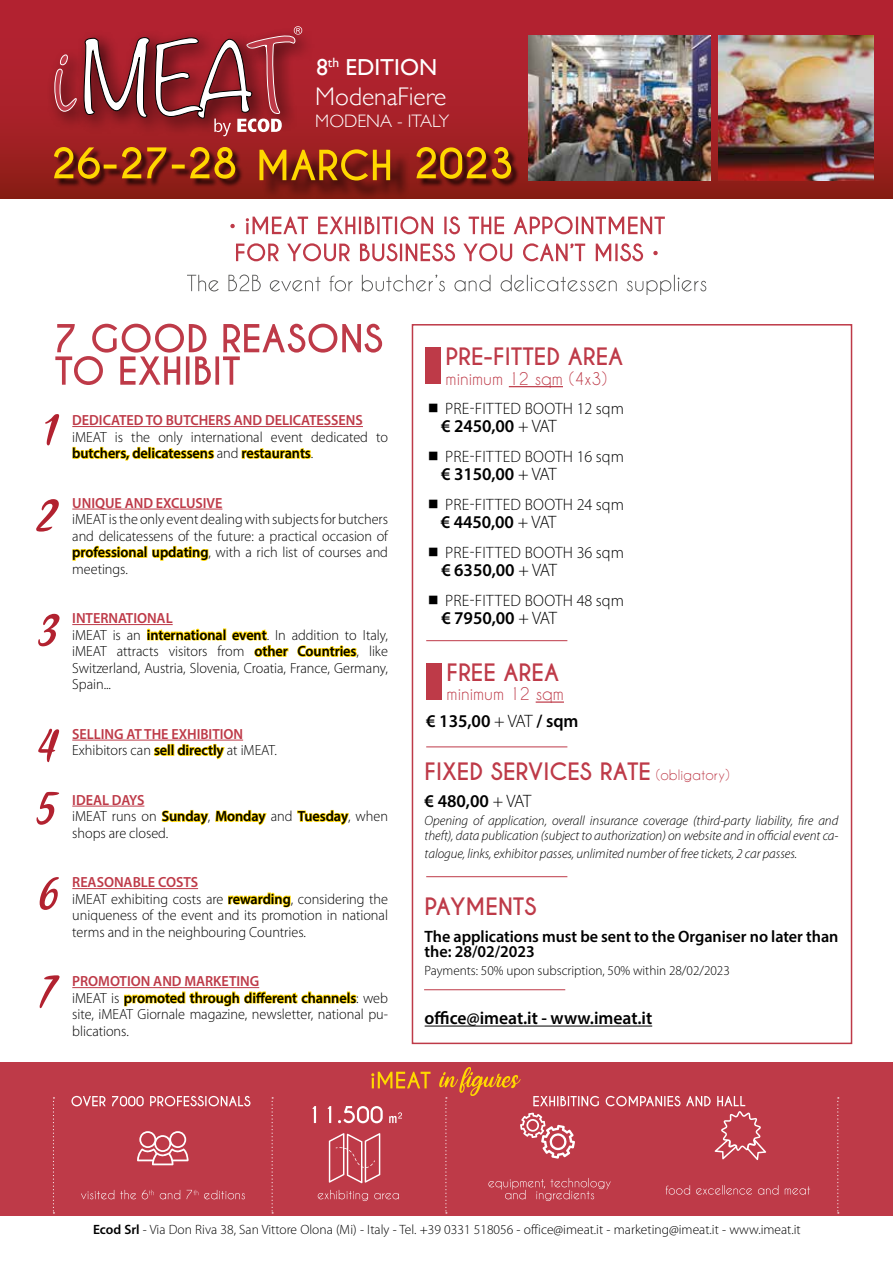
<style>
.page{position:relative;width:893px;height:1263px;background:#fff}
.page>*{position:absolute;margin:0;border:0;box-sizing:border-box;transform-origin:0 0}
.t1{font:300 25.5px "Gill Sans";color:#fff}
.t2{font:23.1px "Gill Sans";color:#fff}
.t3{font:700 22.5px "Caviar Dreams";color:#be3a48}
.t4{font:600 18px "Myriad Pro";letter-spacing:-.005em;color:#000}
.t5{font:300 18px "Gill Sans";color:#fff}
.t6{font:300 16.5px "Myriad Pro";letter-spacing:.02em;color:#000}
.t7{font:600 16.5px/15px "Myriad Pro";color:#000}
.t8{font:16.5px "Caviar Dreams";color:#be3a48}
.t9{font:300 14.7px/16.5px "Myriad Pro";letter-spacing:-.005em;color:#000}
.t10{font:600 14.7px/16.5px "Myriad Pro";letter-spacing:-.005em;color:#be3a48}
.t11{font:italic 300 13.5px/15px "Myriad Pro";letter-spacing:-.005em;color:#000}
.t12{font:300 13.5px "Myriad Pro";color:#000}
.s1{font-weight:600;color:#ffd800}
.s2{font-weight:600;color:#be3a48}
.s3{font-weight:300;color:#000}
.s4{color:#ffd800}
.s5{font-weight:300}
.s6{font-weight:400;font-size:13.5px}
.s7{font-weight:600}
</style>
<div class="page">
<div style="left:0;top:0;width:893px;height:198px;background:linear-gradient(to bottom,#bb2337,#90201c)"></div>
<div style="left:412px;top:324px;width:440px;height:720px;border:2px solid #be3a48"></div>
<hr style="left:509px;top:386px;width:54px;height:1px;background:#be3a48">
<div style="left:425px;top:347px;width:15px;height:37px;background:#be3a48"></div>
<hr style="left:425px;top:1025px;width:227px;height:1px;background:#000">
<svg style="left:187px;top:275px;width:519px;height:20px"></svg>
<svg style="left:236px;top:243px;width:422px;height:18px"></svg>
<svg style="left:230px;top:216px;width:435px;height:18px"></svg>
<hr style="left:536px;top:701px;width:28px;height:2px;background:#be3a48">
<div style="left:426px;top:663px;width:15px;height:36px;background:#be3a48"></div>
<div style="left:47px;top:47px;width:48px;height:84px;background:#000;opacity:.7"></div>
<svg style="left:54px;top:54px;width:22px;height:58px"></svg>
<div style="left:240px;top:28px;width:74px;height:105px;background:#ac212d"></div>
<div style="left:76px;top:30px;width:195px;height:107px;background:#000;opacity:.7"></div>
<svg style="left:83px;top:26px;width:219px;height:110px"></svg>
<hr style="left:426px;top:640px;width:141px;height:1px;background:#be3a48">
<hr style="left:426px;top:746px;width:141px;height:1px;background:#be3a48">
<hr style="left:426px;top:876px;width:141px;height:1px;background:#be3a48">
<hr style="left:424px;top:989px;width:141px;height:1px;background:#be3a48">
<hr style="left:72px;top:426px;width:291px;height:1px;background:#be3a48">
<hr style="left:72px;top:509px;width:150px;height:1px;background:#be3a48">
<hr style="left:72px;top:624px;width:101px;height:1px;background:#be3a48">
<hr style="left:72px;top:740px;width:171px;height:1px;background:#be3a48">
<hr style="left:72px;top:806px;width:72px;height:1px;background:#be3a48">
<hr style="left:72px;top:888px;width:126px;height:1px;background:#be3a48">
<hr style="left:72px;top:987px;width:187px;height:1px;background:#be3a48">
<svg style="left:45px;top:414px;width:14px;height:31px"></svg>
<svg style="left:36px;top:499px;width:23px;height:33px"></svg>
<svg style="left:38px;top:614px;width:22px;height:32px"></svg>
<svg style="left:38px;top:729px;width:21px;height:33px"></svg>
<svg style="left:37px;top:792px;width:22px;height:33px"></svg>
<svg style="left:40px;top:877px;width:19px;height:33px"></svg>
<svg style="left:40px;top:975px;width:20px;height:33px"></svg>
<img style="left:528px;top:36px;width:182px;height:144px">
<img style="left:719px;top:36px;width:155px;height:144px">
<div style="left:0;top:1062px;width:893px;height:153px;background:#be3a48"></div>
<svg style="left:329px;top:1133px;width:51px;height:50px"></svg>
<svg style="left:312px;top:1106px;width:90px;height:17px"></svg>
<svg style="left:53px;top:1097px;width:1px;height:116px"></svg>
<svg style="left:272px;top:1097px;width:1px;height:116px"></svg>
<svg style="left:837px;top:1097px;width:2px;height:116px"></svg>
<svg style="left:371px;top:1072px;width:60px;height:16px"></svg>
<svg style="left:137px;top:1131px;width:52px;height:34px"></svg>
<div style="left:55px;top:148px;width:465px;height:40px;background:#000;opacity:.75"></div>
<div style="left:262px;top:152px;width:148px;height:48px;background:#000;opacity:.75"></div>
<svg style="left:54px;top:147px;width:457px;height:33px;background:#a24f11"></svg>
<svg style="left:55px;top:324px;width:327px;height:61px"></svg>
<svg style="left:318px;top:1190px;width:81px;height:11px"></svg>
<svg style="left:81px;top:1190px;width:164px;height:9px"></svg>
<svg style="left:439px;top:1067px;width:371px;height:146px"></svg>
<svg style="left:71px;top:1096px;width:179px;height:10px"></svg>
<h2 class="t2" style="left:316px;top:54px;width:122px">8<sup>th</sup> EDITION</h2>
<h1 class="t1" style="left:315px;top:76px;width:133px">ModenaFiere</h1>
<p class="t5" style="left:315px;top:107px;width:135px">MODENA - ITALY</p>
<p class="t10" style="left:72px;top:411px;width:292px">DEDICATED TO BUTCHERS AND DELICATESSENS</p>
<p class="t9" style="left:72px;top:428px;width:317px">iMEAT is the only international event dedicated to <span class="s1">butchers, delicatessens</span> and <span class="s1">restaurants</span>.</p>
<p class="t10" style="left:72px;top:494px;width:152px">UNIQUE AND EXCLUSIVE</p>
<p class="t9" style="left:72px;top:511px;width:317px;text-align:justify">iMEAT is the only event dealing with subjects for butchers and delicatessens of the future: a practical occasion of <span class="s1">professional updating</span>, with a rich list of courses and meetings.</p>
<p class="t9" style="left:72px;top:610px;width:317px"><span class="s2">INTERNATIONAL<br></span>iMEAT is an <span class="s1">international event</span>. In addition to Italy, iMEAT attracts visitors from <span class="s1">other Countries</span>, like Switzerland, Austria, Slovenia, Croatia, France, Germany, Spain...</p>
<p class="t10" style="left:72px;top:725px;width:206px">SELLING AT THE EXHIBITION<br><span class="s3">Exhibitors can</span> <span class="s4">sell directly</span> <span class="s3">at iMEAT.</span></p>
<p class="t9" style="left:72px;top:791px;width:317px"><span class="s2">IDEAL DAYS<br></span>iMEAT runs on <span class="s1">Sunday</span>, <span class="s1">Monday</span> and <span class="s1">Tuesday</span>, when shops are closed.</p>
<p class="t9" style="left:72px;top:874px;width:317px"><span class="s2">REASONABLE COSTS<br></span>iMEAT exhibiting costs are <span class="s1">rewarding</span>, considering the uniqueness of the event and its promotion in national terms and in the neighbouring Countries.</p>
<p class="t9" style="left:72px;top:973px;width:317px"><span class="s2">PROMOTION AND MARKETING<br></span>iMEAT is <span class="s1">promoted through different channels</span>: web site, iMEAT Giornale magazine, newsletter, national pu&shy;blications.</p>
<h3 class="t3" style="left:446px;top:343px;width:179px">PRE-FITTED AREA</h3>
<p class="t8" style="left:446px;top:369px;width:163px">minimum 12 sqm (4x3)</p>
<p class="t6" style="left:445px;top:399px;width:180px">PRE-FITTED BOOTH 12 sqm</p>
<p class="t4" style="left:441px;top:415px;width:117px">€ 2450,00 <span class="s5">+ VAT</span></p>
<p class="t6" style="left:445px;top:447px;width:180px">PRE-FITTED BOOTH 16 sqm</p>
<p class="t4" style="left:441px;top:463px;width:117px">€ 3150,00 <span class="s5">+ VAT</span></p>
<p class="t6" style="left:445px;top:495px;width:180px">PRE-FITTED BOOTH 24 sqm</p>
<p class="t4" style="left:441px;top:511px;width:117px">€ 4450,00 <span class="s5">+ VAT</span></p>
<p class="t6" style="left:445px;top:543px;width:180px">PRE-FITTED BOOTH 36 sqm</p>
<p class="t4" style="left:441px;top:559px;width:117px">€ 6350,00 <span class="s5">+ VAT</span></p>
<p class="t6" style="left:445px;top:591px;width:180px">PRE-FITTED BOOTH 48 sqm</p>
<p class="t4" style="left:441px;top:607px;width:117px">€ 7950,00 <span class="s5">+ VAT</span></p>
<h3 class="t3" style="left:447px;top:658px;width:114px">FREE AREA</h3>
<p class="t8" style="left:447px;top:684px;width:119px">minimum 12 sqm</p>
<p class="t4" style="left:426px;top:710px;width:154px">€ 135,00 <span class="s5">+ VAT</span> / sqm</p>
<h3 class="t3" style="left:425px;top:758px;width:307px">FIXED SERVICES RATE <span class="s6">(obligatory)</span></h3>
<p class="t4" style="left:425px;top:789px;width:108px">€ 480,00 <span class="s5">+ VAT</span></p>
<p class="t11" style="left:425px;top:813px;width:415px">Opening of application, overall insurance coverage (third-party liability, fire and theft), data publication (subject to authorization) on website and in official event ca-</p>
<p class="t11" style="left:425px;top:846px;width:374px">talogue, links, exhibitor passes, unlimited number of free tickets, 2 car passes.</p>
<h3 class="t3" style="left:425px;top:893px;width:113px">PAYMENTS</h3>
<p class="t7" style="left:425px;top:928px;width:415px">The applications must be sent to the Organiser no later than the: 28/02/2023</p>
<p class="t12" style="left:425px;top:962px;width:307px">Payments: 50% upon subscription, 50% within 28/02/2023</p>
<p class="t4" style="left:425px;top:1007px;width:229px">office@imeat.it - www.imeat.it</p>
<p class="t12" style="left:93px;top:1222px;width:709px"><span class="s7">Ecod Srl</span> - Via Don Riva 38, San Vittore Olona (Mi) - Italy - Tel. +39 0331 518056 - office@imeat.it - marketing@imeat.it - www.imeat.it</p>
</div>
